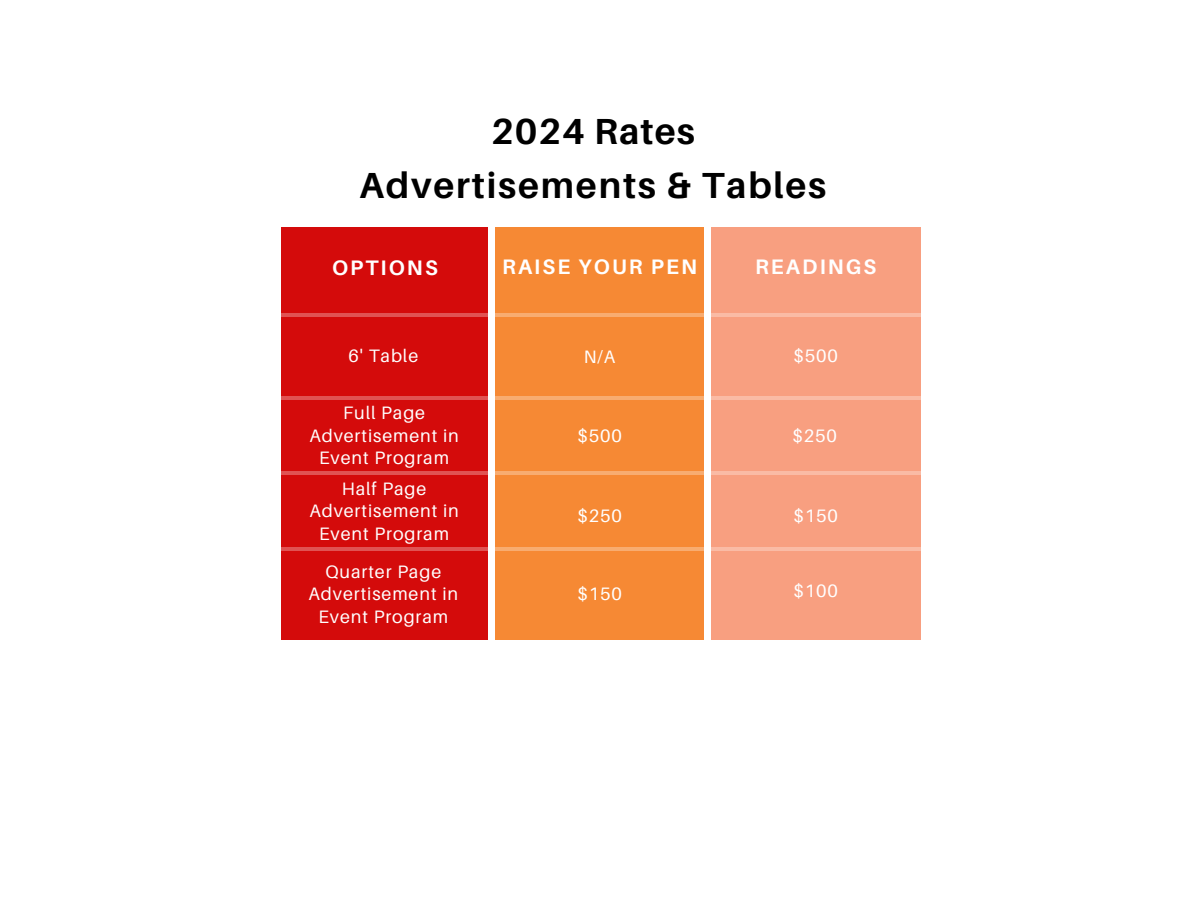
<style>
.page{position:relative;width:1188px;height:918px;background:#fff}
.page>*{position:absolute;margin:0;border:0;box-sizing:border-box;transform-origin:0 0}
.t1{font:700 36.3px/54.2px "Aileron";letter-spacing:.05em;color:#000;text-align:center}
.t2{font:700 21px "Aileron";letter-spacing:.1em;color:#fff}
.t3{font:18px/22.5px "Aileron";letter-spacing:.05em;color:#fff;text-align:center}
</style>
<div class="page">
<div style="left:281px;top:227px;width:207px;height:413px;background:#d40b0b"></div>
<div style="left:711px;top:227px;width:210px;height:413px;background:#f89f80"></div>
<div style="left:496px;top:227px;width:208px;height:413px;background:#f68934"></div>
<hr style="left:92px;top:472px;width:1096px;height:3px;background:#fff">
<svg style="left:281px;top:313px;width:640px;height:4px;background:#f1957b"></svg>
<hr style="left:153px;top:396px;width:1035px;height:3px;background:#fff">
<hr style="left:103px;top:547px;width:1085px;height:3px;background:#fff">
<h1 class="t1" style="left:360px;top:104px;width:468px">2024 Rates<br>Advertisements &amp; Tables</h1>
<h2 class="t2" style="left:332px;top:255px;width:107px">OPTIONS</h2>
<p class="t2" style="left:502px;top:253px;width:196px">RAISE YOUR PEN</p>
<p class="t2" style="left:755px;top:253px;width:123px">READINGS</p>
<p class="t3" style="left:349px;top:344px;width:71px">6' Table</p>
<p class="t3" style="left:584px;top:345px;width:33px">N/A</p>
<p class="t3" style="left:793px;top:344px;width:46px">$500</p>
<p class="t3" style="left:309px;top:402px;width:151px">Full Page<br>Advertisement in<br>Event Program</p>
<p class="t3" style="left:309px;top:477px;width:151px">Half Page<br>Advertisement in<br>Event Program</p>
<p class="t3" style="left:309px;top:560px;width:151px">Quarter Page<br>Advertisement in<br>Event Program</p>
<p class="t3" style="left:577px;top:424px;width:46px">$500</p>
<h3 class="t3" style="left:577px;top:504px;width:46px">$250</h3>
<h2 class="t3" style="left:577px;top:582px;width:46px">$150</h2>
<p class="t3" style="left:792px;top:424px;width:46px">$250</p>
<h2 class="t3" style="left:793px;top:504px;width:46px">$150</h2>
<p class="t3" style="left:793px;top:580px;width:46px">$100</p>
</div>
